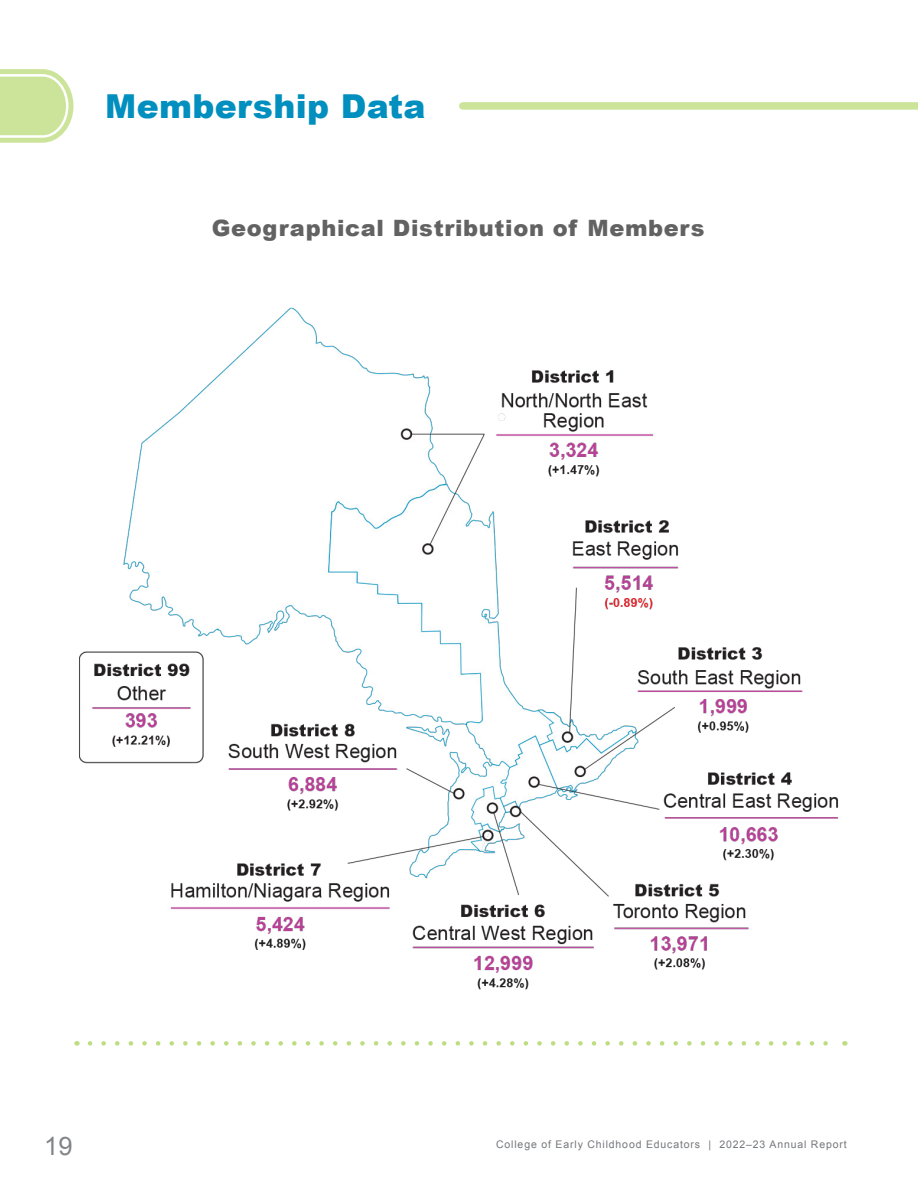
<style>
.page{position:relative;width:918px;height:1188px;background:#fff}
.page>*{position:absolute;margin:0;border:0;box-sizing:border-box;transform-origin:0 0}
.t1{font:900 33px "Arial";letter-spacing:.01em;color:#008fbe}
.t2{font:25.5px "Arial";color:#828588}
.t3{font:900 22.5px "Arial";letter-spacing:.03em;color:#626262}
.t4{font:10.5px "Arial";letter-spacing:.08em;color:#74777b}
</style>
<div class="page">
<div style="left:463px;top:102px;width:455px;height:8px;background:#cbe49a"></div>
<svg style="left:0;top:69px;width:74px;height:74px;background:#d4e8ac"></svg>
<img style="left:79px;top:307px;width:760px;height:683px">
<svg style="left:90px;top:1041px;width:738px;height:5px"></svg>
<h2 class="t1" style="left:105px;top:82px;width:322px">Membership Data</h2>
<h3 class="t3" style="left:212px;top:212px;width:494px">Geographical Distribution of Members</h3>
<h2 class="t2" style="left:44px;top:1129px;width:30px">19</h2>
<p class="t4" style="left:496px;top:1137px;width:352px">College of Early Childhood Educators | 2022–23 Annual Report</p>
</div>
